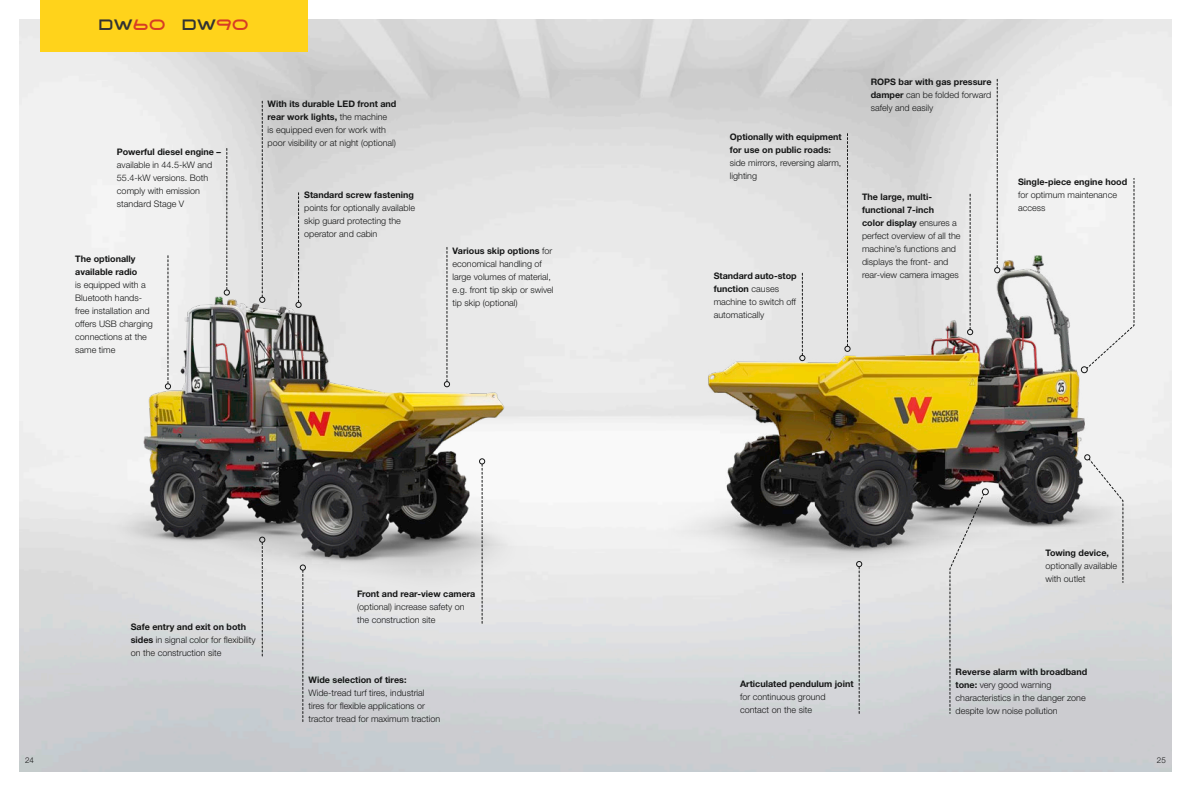
<style>
.page{position:relative;width:1191px;height:791px;background:#fff}
.page>*{position:absolute;margin:0;border:0;box-sizing:border-box;transform-origin:0 0}
.t1{font:16px "Wacker Neuson";color:#323232}
.t2{font:300 9px/13px "Helvetica Neue LTW1 G";color:#151616}
.t3{font:700 9px/13px "Helvetica Neue LTW1 G";color:#151616}
.t4{font:300 8px "Helvetica Neue LTW1 G";color:#151616}
.s1{color:#d73d24}
.s2{font-weight:700}
</style>
<div class="page">
<img style="left:20px;top:20px;width:1151px;height:751px">
<img style="left:68px;top:264px;width:499px;height:332px">
<img style="left:644px;top:238px;width:520px;height:346px">
<svg style="left:844px;top:134px;width:6px;height:218px"></svg>
<svg style="left:967px;top:194px;width:6px;height:141px"></svg>
<svg style="left:799px;top:273px;width:6px;height:88px"></svg>
<svg style="left:479px;top:459px;width:6px;height:164px"></svg>
<svg style="left:300px;top:565px;width:6px;height:156px"></svg>
<svg style="left:296px;top:193px;width:5px;height:115px"></svg>
<svg style="left:224px;top:148px;width:6px;height:147px"></svg>
<svg style="left:994px;top:79px;width:6px;height:194px"></svg>
<svg style="left:165px;top:256px;width:6px;height:133px"></svg>
<svg style="left:444px;top:247px;width:6px;height:140px"></svg>
<svg style="left:259px;top:101px;width:6px;height:202px"></svg>
<svg style="left:856px;top:561px;width:6px;height:152px"></svg>
<svg style="left:259px;top:537px;width:6px;height:119px"></svg>
<div style="left:40px;top:0;width:268px;height:51px;background:#ffd31b"></div>
<svg style="left:949px;top:489px;width:39px;height:225px;background:#cbcbcd"></svg>
<svg style="left:1084px;top:454px;width:39px;height:129px"></svg>
<div style="left:1081px;top:178px;width:53px;height:195px;background:#f1f1f1"></div>
<h1 class="t1" style="left:98px;top:18px;width:152px">DW<span class="s1">60</span> DW<span class="s1">90</span></h1>
<p class="t3" style="left:117px;top:145px;width:106px">Powerful diesel engine –</p>
<p class="t2" style="left:117px;top:158px;width:97px">available in 44.5-kW and<br>55.4-kW versions. Both comply with emission standard Stage V</p>
<p class="t3" style="left:75px;top:252px;width:64px">The optionally available radio</p>
<p class="t2" style="left:75px;top:278px;width:79px">is equipped with a<br>Bluetooth hands&shy;free installation and offers USB charging connections at the same time</p>
<p class="t2" style="left:267px;top:97px;width:130px"><span class="s2">With its durable LED front and rear work lights,</span> the machine<br>is equipped even for work with poor visibility or at night (optional)</p>
<p class="t3" style="left:304px;top:189px;width:111px">Standard screw fastening</p>
<p class="t2" style="left:304px;top:202px;width:112px">points for optionally available skip guard protecting the operator and cabin</p>
<p class="t2" style="left:452px;top:244px;width:102px"><span class="s2">Various skip options</span> for economical handling of large volumes of material, e.g. front tip skip or swivel tip skip (optional)</p>
<p class="t2" style="left:131px;top:620px;width:126px"><span class="s2">Safe entry and exit on both sides</span> in signal color for flexibility on the construction site</p>
<p class="t3" style="left:357px;top:587px;width:120px">Front and rear-view camera</p>
<p class="t2" style="left:357px;top:601px;width:109px">(optional) increase safety on the construction site</p>
<p class="t3" style="left:308px;top:673px;width:99px">Wide selection of tires:</p>
<p class="t2" style="left:308px;top:686px;width:133px">Wide-tread turf tires, industrial tires for flexible applications or tractor tread for maximum traction</p>
<p class="t3" style="left:730px;top:130px;width:113px">Optionally with equipment for use on public roads:</p>
<p class="t2" style="left:730px;top:156px;width:113px">side mirrors, reversing alarm, lighting</p>
<p class="t2" style="left:714px;top:270px;width:84px"><span class="s2">Standard auto-stop function</span> causes machine to switch off automatically</p>
<p class="t2" style="left:870px;top:76px;width:122px;text-align:justify"><span class="s2">ROPS bar with gas pressure damper</span> can be folded forward safely and easily</p>
<p class="t2" style="left:862px;top:190px;width:100px"><span class="s2">The large, multi&shy;functional 7-inch<br>color display</span> ensures a perfect overview of all the machine’s functions and displays the front- and rear-view camera images</p>
<p class="t3" style="left:1018px;top:175px;width:111px">Single-piece engine hood</p>
<p class="t2" style="left:1018px;top:188px;width:101px">for optimum maintenance access</p>
<p class="t3" style="left:740px;top:678px;width:115px">Articulated pendulum joint</p>
<p class="t2" style="left:740px;top:691px;width:87px">for continuous ground contact on the site</p>
<p class="t3" style="left:1045px;top:546px;width:65px">Towing device,</p>
<p class="t2" style="left:1045px;top:559px;width:73px">optionally available with outlet</p>
<p class="t2" style="left:955px;top:665px;width:133px"><span class="s2">Reverse alarm with broadband tone:</span> very good warning characteristics in the danger zone despite low noise pollution</p>
<p class="t4" style="left:25px;top:755px;width:10px">24</p>
<p class="t4" style="left:1157px;top:755px;width:10px">25</p>
</div>
